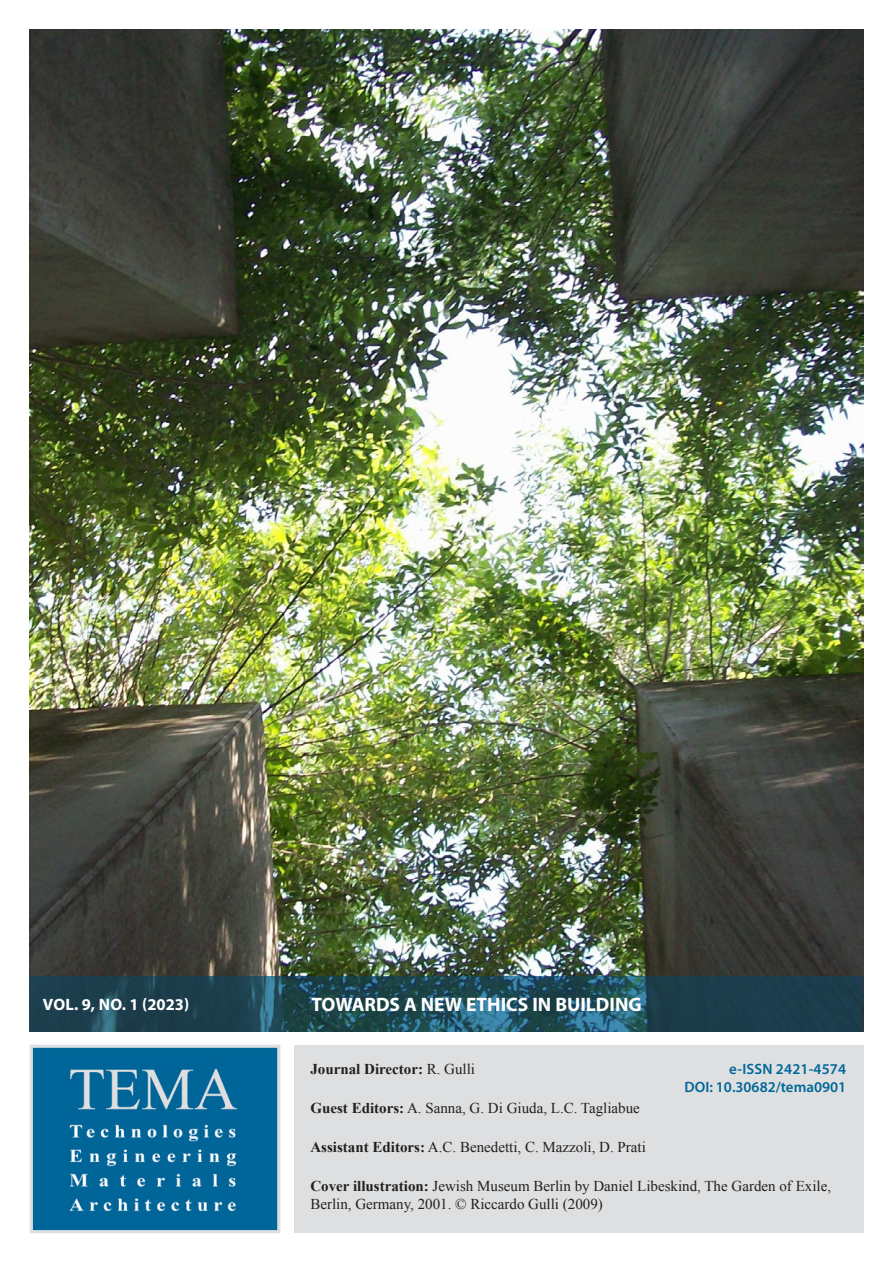
<style>
.page{position:relative;width:893px;height:1263px;background:#fff}
.page>*{position:absolute;margin:0;border:0;box-sizing:border-box;transform-origin:0 0}
.t1{font:700 19.5px "Myriad Pro";color:#fff}
.t2{font:700 16.5px "Myriad Pro";letter-spacing:.005em;color:#fff}
.t3{font:15px/18px "Times New Roman";color:#231f20}
.t4{font:600 15px "Myriad Pro";color:#069}
.t5{font:700 15px "Times New Roman";color:#231f20}
.s1{font-weight:400}
.s2{font-weight:700}
</style>
<div class="page">
<img style="left:34px;top:1049px;width:242px;height:180px">
<div style="left:30px;top:1045px;width:250px;height:188px;border:3px solid #dedfe0"></div>
<div style="left:294px;top:1045px;width:569px;height:187px;background:#dedfe0"></div>
<img style="left:30px;top:30px;width:833px;height:946px">
<svg style="left:30px;top:976px;width:833px;height:55px;fill:#1c3f4c"></svg>
<p class="t2" style="left:43px;top:993px;width:148px">VOL. 9, NO. 1 (2023)</p>
<p class="t1" style="left:311px;top:991px;width:332px">TOWARDS A NEW ETHICS IN BUILDING</p>
<p class="t5" style="left:310px;top:1058px;width:166px">Journal Director: <span class="s1">R. Gulli</span></p>
<p class="t3" style="left:310px;top:1098px;width:331px"><span class="s2">Guest Editors:</span> A. Sanna, G. Di Giuda, L.C. Tagliabue</p>
<p class="t3" style="left:310px;top:1138px;width:337px"><span class="s2">Assistant Editors:</span> A.C. Benedetti, C. Mazzoli, D. Prati</p>
<p class="t3" style="left:310px;top:1177px;width:522px"><span class="s2">Cover illustration:</span> Jewish Museum Berlin by Daniel Libeskind, The Garden of Exile,<br>Berlin, Germany, 2001. © Riccardo Gulli (2009)</p>
<p class="t4" style="left:729px;top:1061px;width:118px">e-ISSN 2421-4574</p>
<p class="t4" style="left:685px;top:1079px;width:163px">DOI: 10.30682/tema0901</p>
</div>
